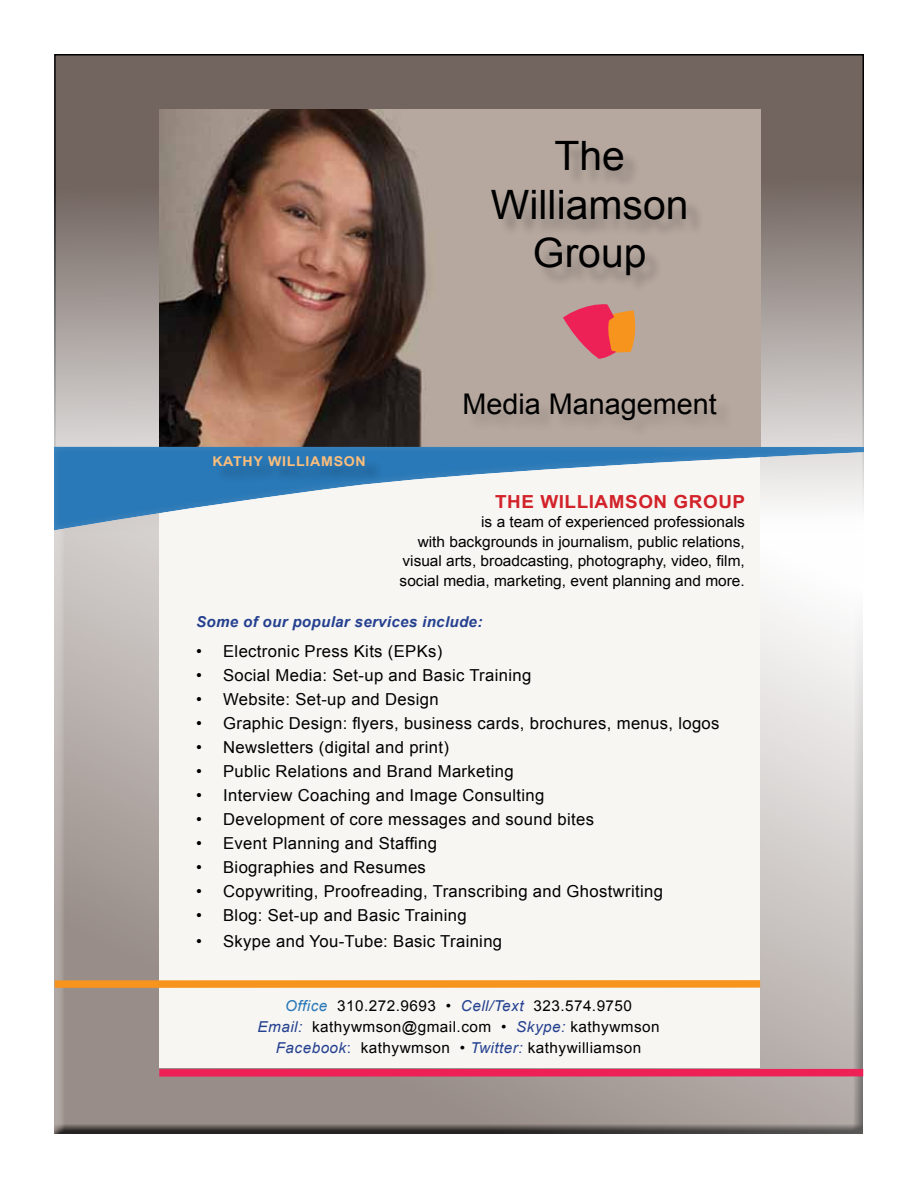
<style>
.page{position:relative;width:918px;height:1188px;background:#fff}
.page>*{position:absolute;margin:0;border:0;box-sizing:border-box;transform-origin:0 0}
.t1{font:40.5px/48.6px "Arial";color:#000;text-align:center}
.t2{font:28.5px "Arial";color:#000}
.t3{font:700 18px "Arial";letter-spacing:.03em;color:#d2232a;scale:1.05 1}
.t4{font:16.5px "Arial";letter-spacing:.02em;color:#000}
.t5{font:15px/19.5px "Arial";color:#000;text-align:right}
.t6{font:15px/21px "Arial";letter-spacing:.03em;color:#000;text-align:center}
.t7{font:italic 700 15px "Arial";letter-spacing:.02em;color:#25408f}
.t8{font:700 13.5px "Arial";letter-spacing:.05em;color:#fcbe7b;scale:1.05 1}
.s1{font-style:italic;color:#2978b7}
.s2{font-style:italic;color:#25408f}
.s3{color:#25408f}
</style>
<div class="page">
<div style="left:53px;top:456px;width:811px;height:680px;background:#000;opacity:.75"></div>
<svg style="left:57px;top:57px;width:804px;height:389px;background:#8b807c"></svg>
<div style="left:160px;top:448px;width:600px;height:619px;background:#f7f6f3"></div>
<img style="left:160px;top:109px;width:600px;height:337px">
<div style="left:51px;top:446px;width:815px;height:127px;background:#fff;opacity:.15"></div>
<div style="left:467px;top:396px;width:268px;height:42px;background:#b2a49b"></div>
<svg style="left:563px;top:303px;width:76px;height:56px;background:#db6c63"></svg>
<div style="left:216px;top:458px;width:167px;height:26px;background:#2774b1"></div>
<div style="left:494px;top:143px;width:210px;height:150px;background:#000;opacity:.24"></div>
<div style="left:55px;top:980px;width:705px;height:8px;background:#f7941e"></div>
<div style="left:159px;top:1069px;width:704px;height:8px;background:#ee2156"></div>
<h1 class="t1" style="left:491px;top:132px;width:199px">The<br>Williamson<br>Group</h1>
<p class="t8" style="left:212px;top:452px;width:148px">KATHY WILLIAMSON</p>
<h2 class="t2" style="left:463px;top:385px;width:256px">Media Management</h2>
<p class="t3" style="left:495px;top:489px;width:240px">THE WILLIAMSON GROUP</p>
<p class="t5" style="left:400px;top:512px;width:347px">is a team of experienced professionals<br>with backgrounds in journalism, public relations, visual arts, broadcasting, photography, video, film, social media, marketing, event planning and more.</p>
<p class="t7" style="left:196px;top:611px;width:288px">Some of our popular services include:</p>
<p class="t4" style="left:196px;top:641px;width:248px">• Electronic Press Kits (EPKs)</p>
<p class="t4" style="left:196px;top:665px;width:337px">• Social Media: Set-up and Basic Training</p>
<p class="t4" style="left:196px;top:689px;width:244px">• Website: Set-up and Design</p>
<p class="t4" style="left:196px;top:713px;width:525px">• Graphic Design: flyers, business cards, brochures, menus, logos</p>
<p class="t4" style="left:196px;top:737px;width:254px">• Newsletters (digital and print)</p>
<p class="t4" style="left:196px;top:761px;width:319px">• Public Relations and Brand Marketing</p>
<p class="t4" style="left:196px;top:785px;width:350px">• Interview Coaching and Image Consulting</p>
<p class="t4" style="left:196px;top:809px;width:399px">• Development of core messages and sound bites</p>
<p class="t4" style="left:196px;top:833px;width:242px">• Event Planning and Staffing</p>
<p class="t4" style="left:196px;top:857px;width:231px">• Biographies and Resumes</p>
<p class="t4" style="left:196px;top:881px;width:468px">• Copywriting, Proofreading, Transcribing and Ghostwriting</p>
<p class="t4" style="left:196px;top:905px;width:272px">• Blog: Set-up and Basic Training</p>
<p class="t4" style="left:196px;top:930px;width:308px">• Skype and You-Tube: Basic Training</p>
<p class="t6" style="left:258px;top:995px;width:404px"><span class="s1">Office</span> 310.272.9693 • <span class="s2">Cell/Text</span> 323.574.9750<br><span class="s2">Email:</span> kathywmson@gmail.com • <span class="s2">Skype:</span> kathywmson<br><span class="s2">Facebook</span><span class="s3">:</span> kathywmson • <span class="s2">Twitter:</span> kathywilliamson</p>
</div>
